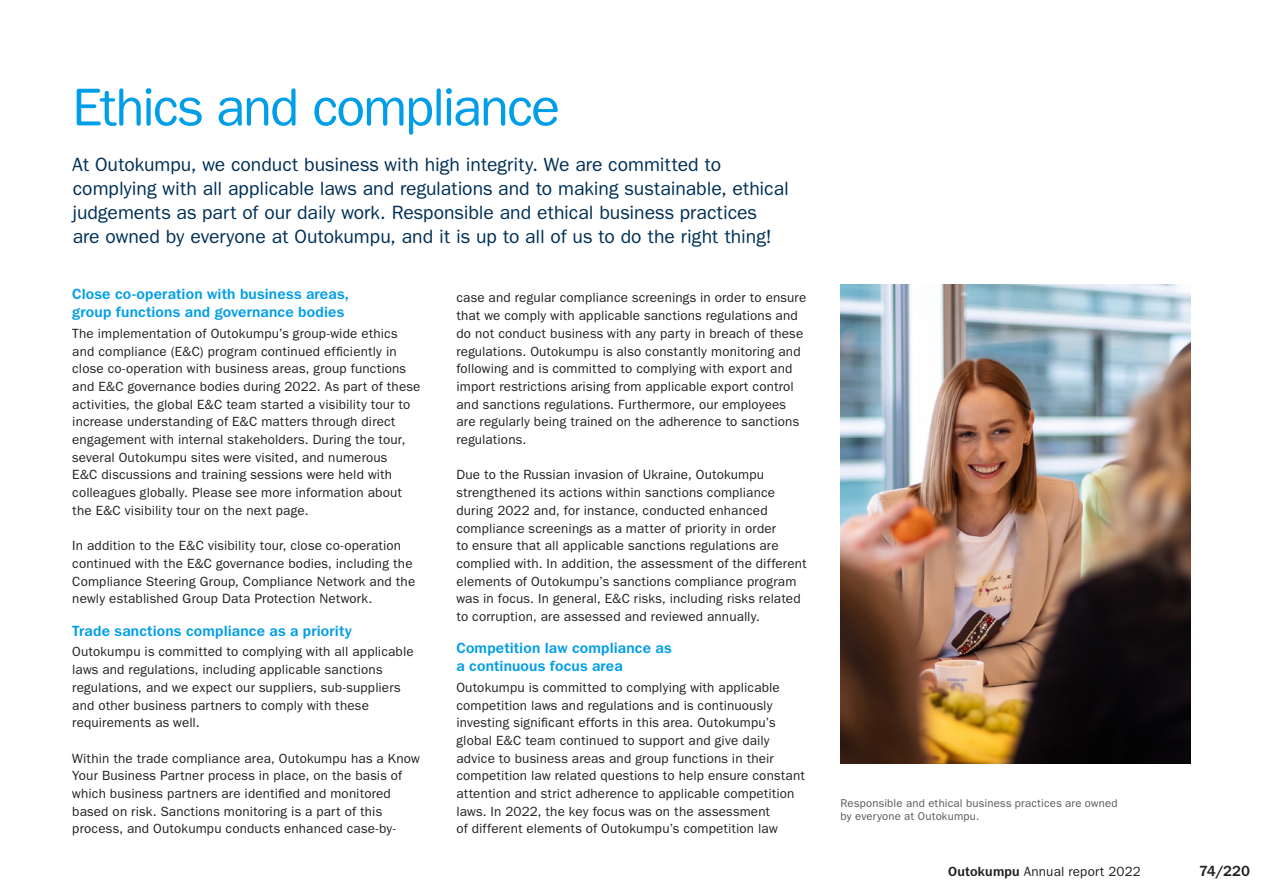
<style>
.page{position:relative;width:1263px;height:893px;background:#fff}
.page>*{position:absolute;margin:0;border:0;box-sizing:border-box;transform-origin:0 0}
.t1{font:54px "Tee Franklin Forever Rounded";letter-spacing:-.04em;color:#009ee8}
.t2{font:19.5px/24px "Tee Franklin Forever Rounded";color:#003057}
.t3{font:500 15px/17.7px "Tee Franklin Forever";letter-spacing:.01em;color:#009ee8}
.t4{font:500 15px "Tee Franklin Forever";color:#231f20}
.t5{font:13.5px/17.7px "Tee Franklin Forever";letter-spacing:.015em;color:#231f20}
.t6{font:11.4px/13.4px "Tee Franklin Forever";letter-spacing:.02em;color:#57585a}
.s1{font-weight:500}
</style>
<div class="page">
<img style="left:840px;top:285px;width:351px;height:478px">
<h1 class="t1" style="left:72px;top:76px;width:489px">Ethics and compliance</h1>
<p class="t2" style="left:72px;top:152px;width:718px">At Outokumpu, we conduct business with high integrity. We are committed to complying with all applicable laws and regulations and to making sustainable, ethical judgements as part of our daily work. Responsible and ethical business practices<br>are owned by everyone at Outokumpu, and it is up to all of us to do the right thing!</p>
<p class="t3" style="left:72px;top:286px;width:278px">Close co-operation with business areas, group functions and governance bodies</p>
<p class="t5" style="left:72px;top:324px;width:350px">The implementation of Outokumpu’s group-wide ethics and compliance (E&amp;C) program continued efficiently in close co-operation with business areas, group functions and E&amp;C governance bodies during 2022. As part of these activities, the global E&amp;C team started a visibility tour to increase understanding of E&amp;C matters through direct engagement with internal stakeholders. During the tour, several Outokumpu sites were visited, and numerous<br>E&amp;C discussions and training sessions were held with colleagues globally. Please see more information about the E&amp;C visibility tour on the next page.</p>
<p class="t5" style="left:72px;top:537px;width:344px">In addition to the E&amp;C visibility tour, close co-operation continued with the E&amp;C governance bodies, including the Compliance Steering Group, Compliance Network and the newly established Group Data Protection Network.</p>
<p class="t3" style="left:72px;top:622px;width:281px">Trade sanctions compliance as a priority</p>
<p class="t5" style="left:72px;top:643px;width:343px">Outokumpu is committed to complying with all applicable laws and regulations, including applicable sanctions regulations, and we expect our suppliers, sub-suppliers and other business partners to comply with these requirements as well.</p>
<p class="t5" style="left:72px;top:749px;width:349px">Within the trade compliance area, Outokumpu has a Know Your Business Partner process in place, on the basis of which business partners are identified and monitored based on risk. Sanctions monitoring is a part of this process, and Outokumpu conducts enhanced case-by-</p>
<p class="t5" style="left:456px;top:289px;width:351px">case and regular compliance screenings in order to ensure that we comply with applicable sanctions regulations and do not conduct business with any party in breach of these regulations. Outokumpu is also constantly monitoring and following and is committed to complying with export and import restrictions arising from applicable export control and sanctions regulations. Furthermore, our employees are regularly being trained on the adherence to sanctions regulations.</p>
<p class="t5" style="left:456px;top:466px;width:352px">Due to the Russian invasion of Ukraine, Outokumpu strengthened its actions within sanctions compliance during 2022 and, for instance, conducted enhanced compliance screenings as a matter of priority in order<br>to ensure that all applicable sanctions regulations are complied with. In addition, the assessment of the different elements of Outokumpu’s sanctions compliance program was in focus. In general, E&amp;C risks, including risks related to corruption, are assessed and reviewed annually.</p>
<p class="t3" style="left:456px;top:640px;width:217px">Competition law compliance as a continuous focus area</p>
<p class="t5" style="left:456px;top:678px;width:350px">Outokumpu is committed to complying with applicable competition laws and regulations and is continuously investing significant efforts in this area. Outokumpu’s global E&amp;C team continued to support and give daily advice to business areas and group functions in their competition law related questions to help ensure constant attention and strict adherence to applicable competition laws. In 2022, the key focus was on the assessment<br>of different elements of Outokumpu’s competition law</p>
<p class="t6" style="left:840px;top:796px;width:278px">Responsible and ethical business practices are owned by everyone at Outokumpu.</p>
<p class="t5" style="left:948px;top:862px;width:194px"><span class="s1">Outokumpu</span> Annual report 2022</p>
<p class="t4" style="left:1199px;top:862px;width:53px">74/220</p>
</div>
